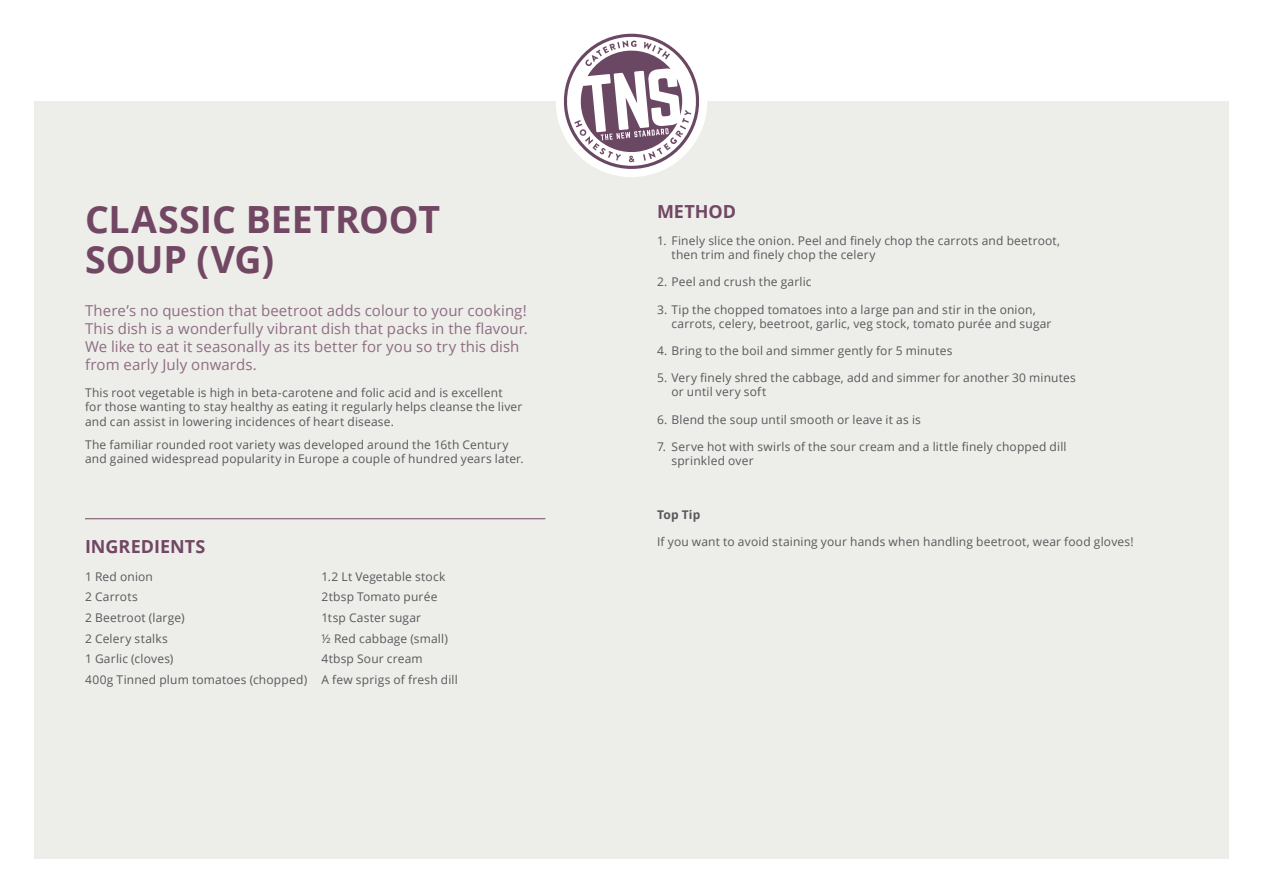
<style>
.page{position:relative;width:1263px;height:893px;background:#fff}
.page>*{position:absolute;margin:0;border:0;box-sizing:border-box;transform-origin:0 0}
.t1{font:700 37.5px/40.5px "Open Sans";letter-spacing:-.005em;color:#724763}
.t2{font:700 18px "Open Sans";color:#724763}
.t3{font:15px/18px "Open Sans";letter-spacing:.005em;color:#8e6c82}
.t4{font:12px/14.4px "Open Sans";letter-spacing:.015em;color:#57585a}
.t5{font:700 12px "Open Sans";letter-spacing:.015em;color:#57585a}
</style>
<div class="page">
<div style="left:34px;top:101px;width:1195px;height:758px;background:#edeeea"></div>
<div style="left:556px;top:26px;width:151px;height:151px;background:#fff;border-radius:50%"></div>
<svg style="left:562px;top:34px;width:138px;height:135px"></svg>
<hr style="left:85px;top:518px;width:460px;height:1px;background:#724763">
<p class="t1" style="left:85px;top:198px;width:356px">CLASSIC BEETROOT<br>SOUP (VG)</p>
<p class="t3" style="left:85px;top:301px;width:444px">There’s no question that beetroot adds colour to your cooking!<br>This dish is a wonderfully vibrant dish that packs in the flavour.<br>We like to eat it seasonally as its better for you so try this dish from early July onwards.</p>
<p class="t4" style="left:85px;top:385px;width:439px">This root vegetable is high in beta-carotene and folic acid and is excellent<br>for those wanting to stay healthy as eating it regularly helps cleanse the liver and can assist in lowering incidences of heart disease.</p>
<p class="t4" style="left:85px;top:437px;width:440px">The familiar rounded root variety was developed around the 16th Century and gained widespread popularity in Europe a couple of hundred years later.</p>
<p class="t2" style="left:85px;top:534px;width:122px">INGREDIENTS</p>
<p class="t4" style="left:85px;top:569px;width:69px">1 Red onion</p>
<p class="t4" style="left:85px;top:589px;width:54px">2 Carrots</p>
<p class="t4" style="left:85px;top:610px;width:101px">2 Beetroot (large)</p>
<p class="t4" style="left:85px;top:631px;width:84px">2 Celery stalks</p>
<p class="t4" style="left:85px;top:652px;width:90px">1 Garlic (cloves)</p>
<p class="t4" style="left:85px;top:672px;width:224px">400g Tinned plum tomatoes (chopped)</p>
<p class="t4" style="left:322px;top:569px;width:125px">1.2 Lt Vegetable stock</p>
<p class="t4" style="left:322px;top:589px;width:117px">2tbsp Tomato purée</p>
<p class="t4" style="left:322px;top:610px;width:101px">1tsp Caster sugar</p>
<p class="t4" style="left:322px;top:631px;width:128px">½ Red cabbage (small)</p>
<p class="t4" style="left:322px;top:652px;width:103px">4tbsp Sour cream</p>
<p class="t4" style="left:322px;top:672px;width:138px">A few sprigs of fresh dill</p>
<p class="t2" style="left:657px;top:199px;width:81px">METHOD</p>
<p class="t4" style="left:671px;top:233px;width:390px;text-indent:-15px">1. Finely slice the onion. Peel and finely chop the carrots and beetroot, then trim and finely chop the celery</p>
<p class="t4" style="left:657px;top:275px;width:156px">2. Peel and crush the garlic</p>
<p class="t4" style="left:671px;top:302px;width:381px;text-indent:-15px">3. Tip the chopped tomatoes into a large pan and stir in the onion, carrots, celery, beetroot, garlic, veg stock, tomato purée and sugar</p>
<p class="t4" style="left:657px;top:343px;width:297px">4. Bring to the boil and simmer gently for 5 minutes</p>
<p class="t4" style="left:671px;top:370px;width:406px;text-indent:-15px">5. Very finely shred the cabbage, add and simmer for another 30 minutes or until very soft</p>
<p class="t4" style="left:657px;top:412px;width:265px">6. Blend the soup until smooth or leave it as is</p>
<p class="t4" style="left:671px;top:439px;width:396px;text-indent:-15px">7. Serve hot with swirls of the sour cream and a little finely chopped dill sprinkled over</p>
<p class="t5" style="left:657px;top:506px;width:45px">Top Tip</p>
<p class="t4" style="left:657px;top:534px;width:478px">If you want to avoid staining your hands when handling beetroot, wear food gloves!</p>
</div>
